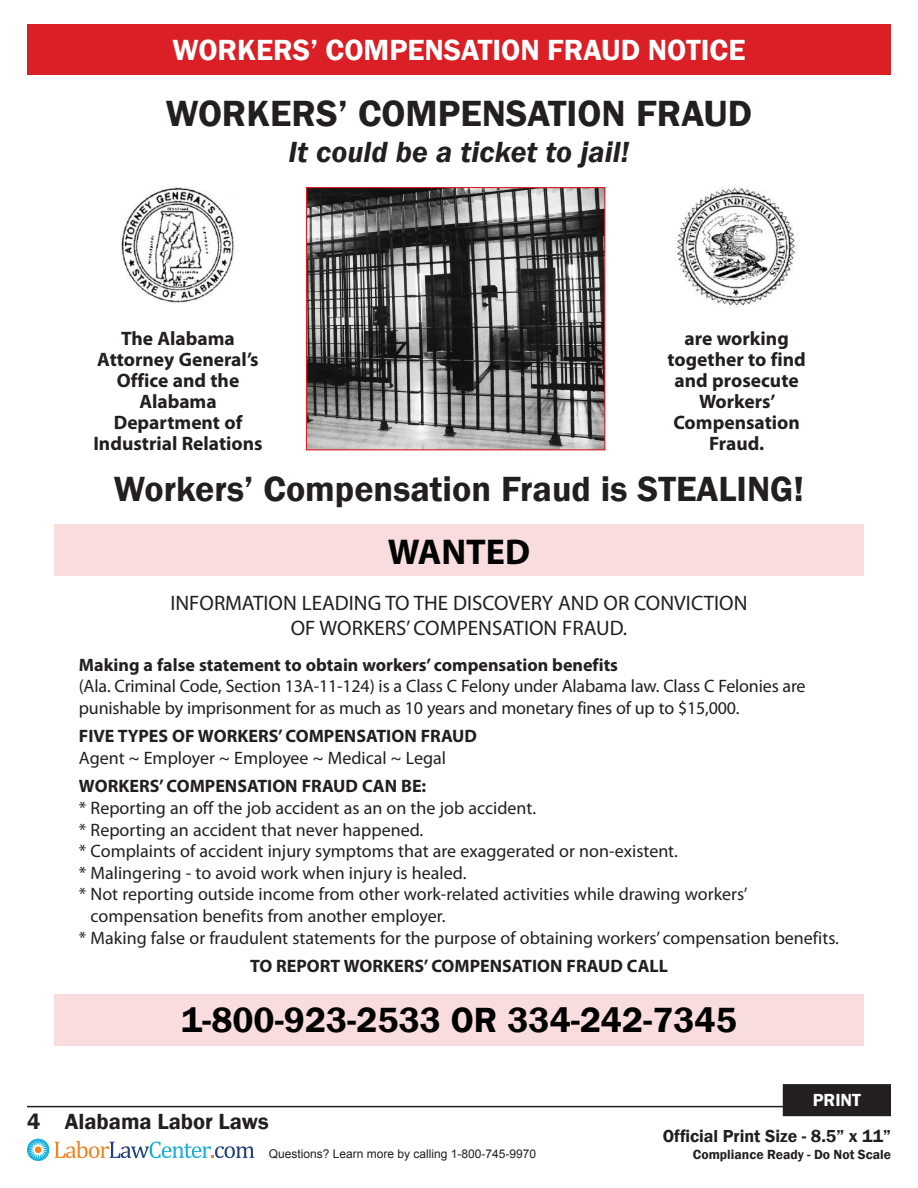
<style>
.page{position:relative;width:918px;height:1188px;background:#fff}
.page>*{position:absolute;margin:0;border:0;box-sizing:border-box;transform-origin:0 0}
.t1{font:600 37.5px "Franklin Gothic";color:#231f20}
.t2{font:600 36px "Franklin Gothic";color:#231f20}
.t3{font:600 36px "Franklin Gothic";color:#000}
.t4{font:700 36px "Myriad Pro";color:#000}
.t5{font:600 30px "Franklin Gothic";color:#fff}
.t6{font:italic 600 30px "Franklin Gothic";color:#231f20}
.t7{font:600 22.5px "Franklin Gothic";color:#231f20}
.t8{font:21px "Myriad Pro";color:#231f20}
.t9{font:700 19.5px/21px "Myriad Pro";color:#231f20;text-align:center}
.t10{font:18px/21.6px "Myriad Pro";color:#231f20}
.t11{font:700 18px "Myriad Pro";color:#231f20}
.t12{font:600 18px "Franklin Gothic";color:#fff}
.t13{font:600 17.85px "Franklin Gothic";color:#231f20}
.t14{font:600 13.65px "Franklin Gothic";color:#231f20}
.t15{font:12px "Arial";color:#231f20}
</style>
<div class="page">
<hr style="left:27px;top:1106px;width:864px;height:1px;background:#231f20">
<svg style="left:27px;top:1139px;width:22px;height:22px"></svg>
<div style="left:35px;top:1146px;width:7px;height:7px;background:#f58320;border-radius:50%"></div>
<svg style="left:55px;top:1141px;width:199px;height:17px"></svg>
<div style="left:784px;top:1086px;width:106px;height:29px;background:#231f20"></div>
<div style="left:783px;top:1084px;width:108px;height:32px;border:3px solid #231f20"></div>
<div style="left:27px;top:24px;width:864px;height:50px;background:#da1f26"></div>
<img style="left:308px;top:189px;width:295px;height:259px">
<div style="left:306px;top:187px;width:299px;height:263px;border:1px solid #db1f25"></div>
<img style="left:121px;top:187px;width:114px;height:117px">
<img style="left:676px;top:187px;width:120px;height:121px">
<div style="left:54px;top:525px;width:810px;height:51px;background:#f9ddde"></div>
<div style="left:54px;top:994px;width:810px;height:51px;background:#f9ddde"></div>
<p class="t5" style="left:173px;top:31px;width:574px">WORKERS’ COMPENSATION FRAUD NOTICE</p>
<p class="t1" style="left:166px;top:90px;width:588px">WORKERS’ COMPENSATION FRAUD</p>
<p class="t6" style="left:289px;top:132px;width:342px">It could be a ticket to jail!</p>
<p class="t9" style="left:93px;top:328px;width:171px">The Alabama<br>Attorney General’s<br>Office and the<br>Alabama<br>Department of<br>Industrial Relations</p>
<p class="t9" style="left:667px;top:328px;width:140px">are working together to find and prosecute<br>Workers’<br>Compensation</p>
<p class="t9" style="left:709px;top:433px;width:57px">Fraud.</p>
<p class="t2" style="left:114px;top:467px;width:692px">Workers’ Compensation Fraud is STEALING!</p>
<p class="t4" style="left:388px;top:528px;width:144px">WANTED</p>
<p class="t8" style="left:170px;top:590px;width:579px">INFORMATION LEADING TO THE DISCOVERY AND OR CONVICTION</p>
<p class="t8" style="left:291px;top:615px;width:338px">OF WORKERS’ COMPENSATION FRAUD.</p>
<p class="t11" style="left:79px;top:653px;width:541px">Making a false statement to obtain workers’ compensation benefits</p>
<p class="t10" style="left:79px;top:675px;width:728px">(Ala. Criminal Code, Section 13A-11-124) is a Class C Felony under Alabama law. Class C Felonies are punishable by imprisonment for as much as 10 years and monetary fines of up to $15,000.</p>
<p class="t11" style="left:79px;top:725px;width:400px">FIVE TYPES OF WORKERS’ COMPENSATION FRAUD</p>
<p class="t10" style="left:79px;top:747px;width:369px">Agent ~ Employer ~ Employee ~ Medical ~ Legal</p>
<p class="t11" style="left:79px;top:775px;width:349px">WORKERS’ COMPENSATION FRAUD CAN BE:</p>
<p class="t10" style="left:79px;top:797px;width:459px">* Reporting an off the job accident as an on the job accident.</p>
<p class="t10" style="left:79px;top:818px;width:346px">* Reporting an accident that never happened.</p>
<p class="t10" style="left:79px;top:840px;width:601px">* Complaints of accident injury symptoms that are exaggerated or non-existent.</p>
<p class="t10" style="left:79px;top:862px;width:389px">* Malingering - to avoid work when injury is healed.</p>
<p class="t10" style="left:91px;top:883px;width:659px;text-indent:-12px">* Not reporting outside income from other work-related activities while drawing workers’ compensation benefits from another employer.</p>
<p class="t10" style="left:79px;top:926px;width:762px">* Making false or fraudulent statements for the purpose of obtaining workers’ compensation benefits.</p>
<p class="t11" style="left:250px;top:954px;width:419px">TO REPORT WORKERS’ COMPENSATION FRAUD CALL</p>
<p class="t3" style="left:181px;top:998px;width:557px">1-800-923-2533 OR 334-242-7345</p>
<p class="t12" style="left:813px;top:1089px;width:50px">PRINT</p>
<p class="t7" style="left:27px;top:1107px;width:243px">4 Alabama Labor Laws</p>
<p class="t15" style="left:269px;top:1146px;width:269px">Questions? Learn more by calling 1-800-745-9970</p>
<p class="t13" style="left:663px;top:1125px;width:230px">Official Print Size - 8.5” x 11”</p>
<p class="t14" style="left:693px;top:1146px;width:200px">Compliance Ready - Do Not Scale</p>
</div>
